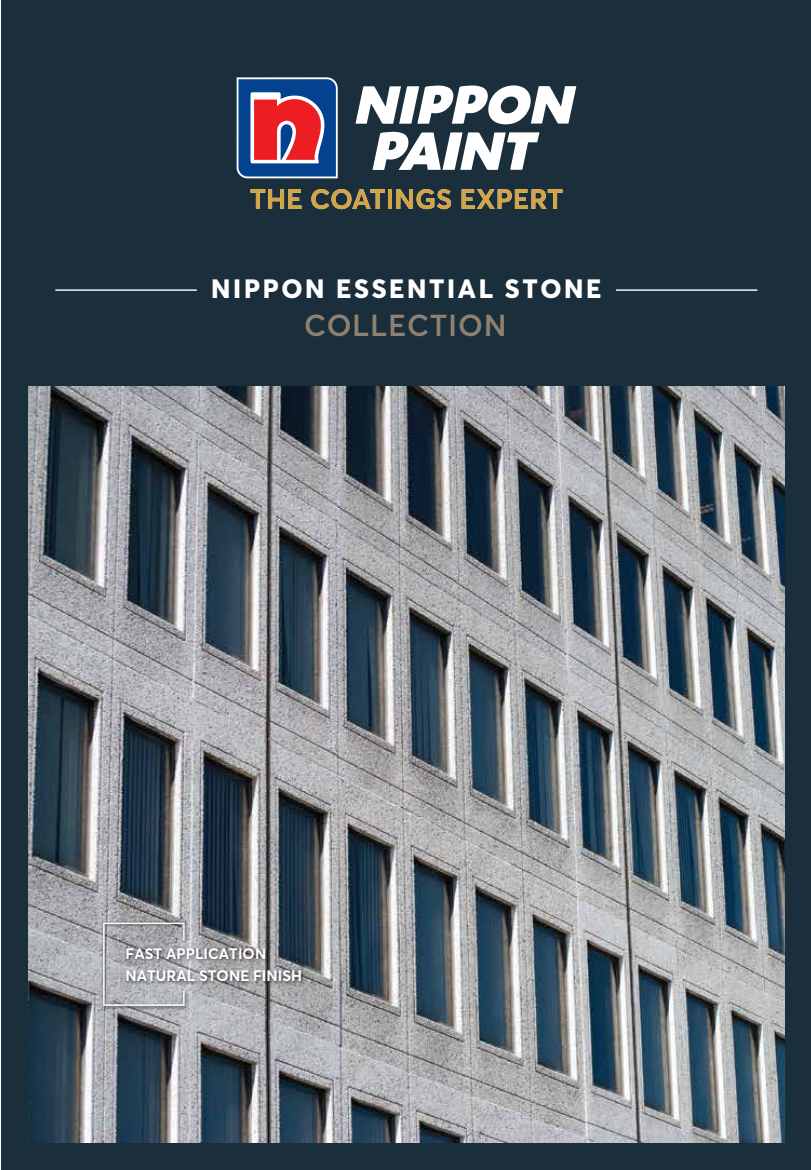
<style>
.page{position:relative;width:811px;height:1170px;background:#fff}
.page>*{position:absolute;margin:0;border:0;box-sizing:border-box;transform-origin:0 0}
.t1{font:600 30px "Averta CY";letter-spacing:.025em;color:#8f8171}
.t2{font:800 26.25px "Averta CY";letter-spacing:.1em;color:#fff}
.t3{font:700 15px/22.6px "Averta CY";color:#fff}
</style>
<div class="page">
<div style="left:1px;top:0;width:809px;height:1170px;background:#1b2e3c"></div>
<hr style="left:55px;top:289px;width:142px;height:2px;background:#f2f3f3">
<hr style="left:615px;top:289px;width:142px;height:2px;background:#f2f3f3">
<svg style="left:236px;top:77px;width:101px;height:101px;background:#7c5a81"></svg>
<svg style="left:355px;top:85px;width:221px;height:39px"></svg>
<svg style="left:372px;top:131px;width:167px;height:39px"></svg>
<svg style="left:250px;top:189px;width:51px;height:20px"></svg>
<svg style="left:311px;top:189px;width:74px;height:20px"></svg>
<hr style="left:388px;top:189px;width:4px;height:20px;background:#d2a443">
<svg style="left:396px;top:189px;width:55px;height:20px"></svg>
<svg style="left:461px;top:189px;width:101px;height:20px"></svg>
<img style="left:29px;top:386px;width:755px;height:756px">
<img style="left:99px;top:919px;width:208px;height:92px">
<svg style="left:103px;top:923px;width:82px;height:83px;background:#a4a4a9"></svg>
<h2 class="t2" style="left:211px;top:270px;width:391px">NIPPON ESSENTIAL STONE</h2>
<h1 class="t1" style="left:304px;top:304px;width:204px">COLLECTION</h1>
<p class="t3" style="left:125px;top:941px;width:178px">FAST APPLICATION<br>NATURAL STONE FINISH</p>
</div>
